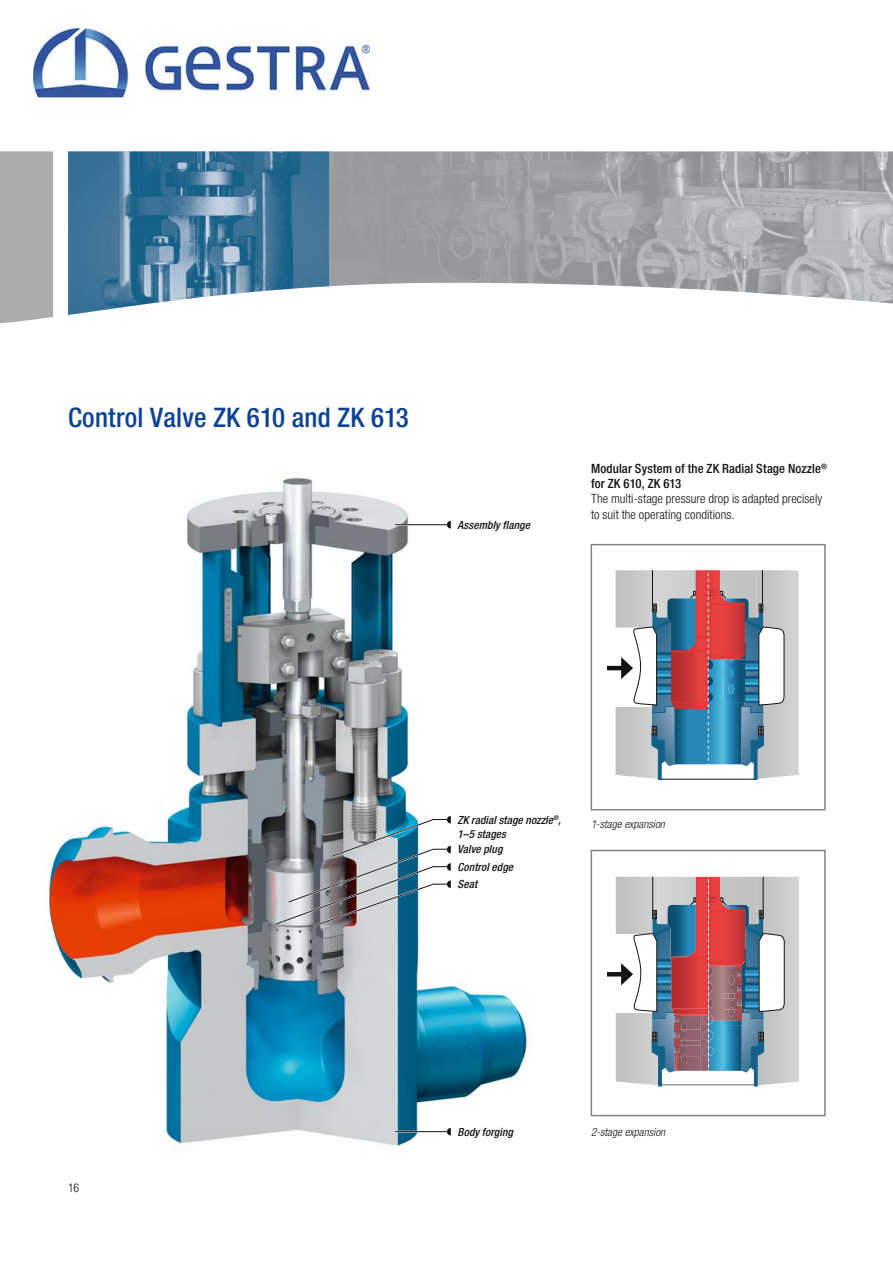
<style>
.page{position:relative;width:893px;height:1263px;background:#fff}
.page>*{position:absolute;margin:0;border:0;box-sizing:border-box;transform-origin:0 0}
.t1{font:500 condensed 27px "Helvetica Neue";letter-spacing:.01em;color:#0c4295}
.t2{font:300 condensed 12.75px/15.3px "Helvetica Neue";letter-spacing:.005em;color:#141314}
.t3{font:500 condensed 12.75px/15.3px "Helvetica Neue";letter-spacing:.01em;color:#141314}
.t4{font:300 condensed 12px "Helvetica Neue";color:#141314}
.t5{font:italic 500 condensed 11.25px/14px "Helvetica Neue";letter-spacing:.01em;color:#141314}
.t6{font:italic 300 condensed 11.25px "Helvetica Neue";letter-spacing:.005em;color:#141314}
</style>
<div class="page">
<img style="left:47px;top:477px;width:481px;height:671px">
<img style="left:330px;top:151px;width:563px;height:153px">
<img style="left:68px;top:151px;width:262px;height:164px">
<div style="left:0;top:151px;width:53px;height:173px;background:#aaacae"></div>
<svg style="left:274px;top:816px;width:177px;height:113px"></svg>
<hr style="left:395px;top:1131px;width:53px;height:1px;background:#141314">
<svg style="left:447px;top:1128px;width:4px;height:7px"></svg>
<hr style="left:395px;top:524px;width:53px;height:2px;background:#fff">
<hr style="left:395px;top:524px;width:53px;height:1px;background:#141314">
<svg style="left:447px;top:521px;width:4px;height:7px"></svg>
<div style="left:591px;top:544px;width:235px;height:266px;border:2px solid #838486"></div>
<hr style="left:607px;top:666px;width:18px;height:4px;background:#141314">
<svg style="left:616px;top:570px;width:183px;height:210px"></svg>
<div style="left:591px;top:850px;width:235px;height:266px;border:2px solid #838486"></div>
<hr style="left:607px;top:972px;width:18px;height:4px;background:#141314">
<svg style="left:616px;top:876px;width:183px;height:211px"></svg>
<img style="left:33px;top:28px;width:336px;height:72px">
<h1 class="t1" style="left:68px;top:408px;width:342px">Control Valve ZK 610 and ZK 613</h1>
<p class="t5" style="left:457px;top:519px;width:74px">Assembly flange</p>
<p class="t3" style="left:591px;top:462px;width:238px">Modular System of the ZK Radial Stage Nozzle<sup>® </sup>for ZK 610, ZK 613</p>
<p class="t2" style="left:591px;top:492px;width:233px">The multi-stage pressure drop is adapted precisely to suit the operating conditions.</p>
<p class="t4" style="left:68px;top:1184px;width:13px">16</p>
<p class="t5" style="left:457px;top:814px;width:105px">ZK radial stage nozzle<sup>®</sup>,<br>1–5 stages</p>
<p class="t5" style="left:457px;top:843px;width:46px">Valve plug</p>
<p class="t5" style="left:457px;top:859px;width:57px;line-height:17.5px">Control edge<br>Seat</p>
<p class="t6" style="left:591px;top:820px;width:75px">1-stage expansion</p>
<p class="t5" style="left:457px;top:1126px;width:57px">Body forging</p>
<p class="t6" style="left:591px;top:1128px;width:76px">2-stage expansion</p>
</div>
